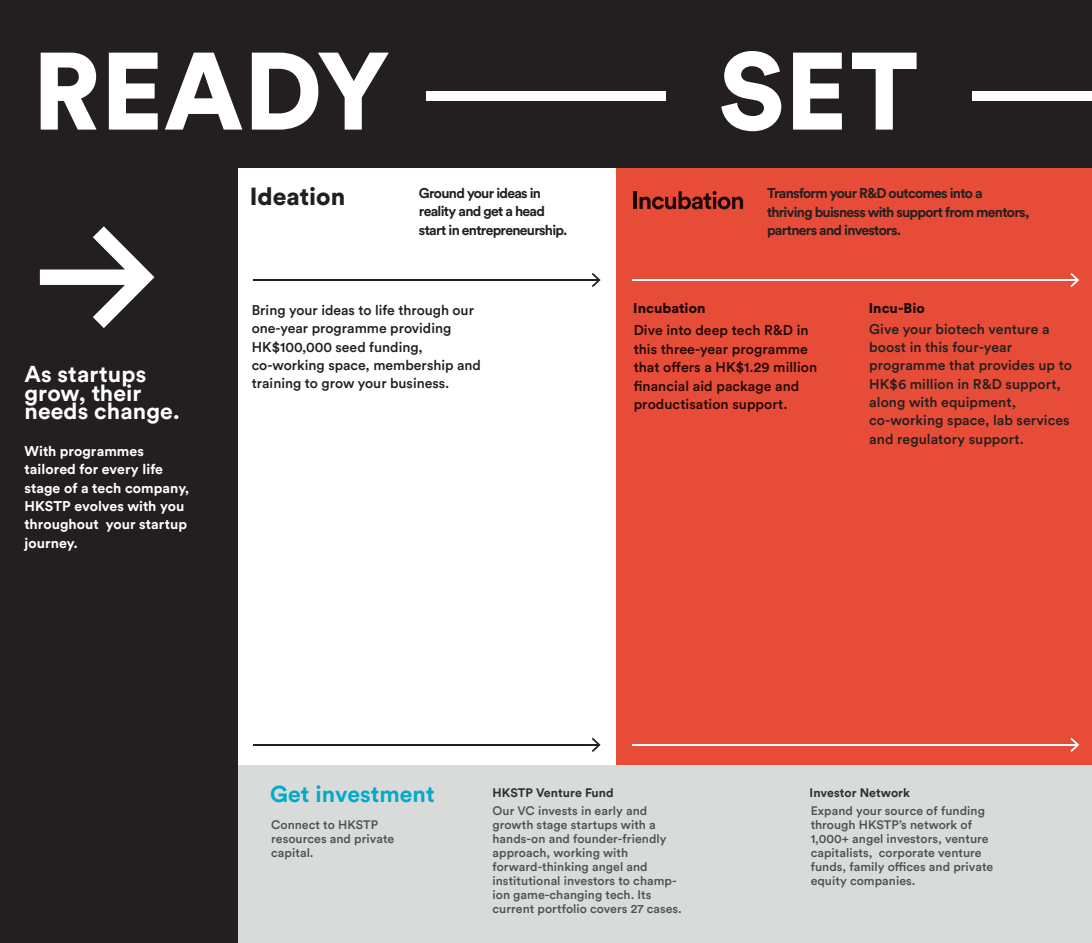
<style>
.page{position:relative;width:1092px;height:943px;background:#fff}
.page>*{position:absolute;margin:0;border:0;box-sizing:border-box;transform-origin:0 0}
.t1{font:900 24.5px "Circular Std";color:#231f20}
.t2{font:700 22.75px/18.4px "Circular Std";letter-spacing:.005em;color:#fff}
.t3{font:700 22.75px "Circular Std";letter-spacing:.005em;color:#00abc7}
.t4{font:500 14px/18.4px "Circular Std";letter-spacing:.005em;color:#231f20}
.t5{font:700 14px/18.4px "Circular Std";letter-spacing:-.05em;color:#231f20}
.t6{font:700 14px/18.4px "Circular Std";letter-spacing:.005em;color:#fff}
.t7{font:900 14px "Circular Std";letter-spacing:.005em;color:#231f20}
.t8{font:500 12.25px/14px "Circular Std";letter-spacing:.005em;color:#4e5152}
.t9{font:700 12.25px "Circular Std";letter-spacing:.005em;color:#2d3032}
</style>
<div class="page">
<div style="left:0;top:0;width:1091px;height:169px;background:#231f20"></div>
<svg style="left:41px;top:53px;width:56px;height:77px"></svg>
<svg style="left:109px;top:53px;width:49px;height:77px"></svg>
<svg style="left:165px;top:53px;width:77px;height:77px"></svg>
<svg style="left:252px;top:53px;width:137px;height:77px"></svg>
<div style="left:426px;top:91px;width:239px;height:10px;background:#fff"></div>
<div style="left:972px;top:91px;width:119px;height:10px;background:#fff"></div>
<svg style="left:721px;top:51px;width:60px;height:80px"></svg>
<svg style="left:793px;top:53px;width:48px;height:77px"></svg>
<svg style="left:852px;top:53px;width:64px;height:77px"></svg>
<div style="left:0;top:169px;width:238px;height:774px;background:#231f20"></div>
<div style="left:615px;top:169px;width:476px;height:774px;background:#e64c38"></div>
<div style="left:238px;top:765px;width:853px;height:178px;background:#d9dbda"></div>
<hr style="left:633px;top:192px;width:3px;height:17px;background:#231f20">
<svg style="left:639px;top:191px;width:104px;height:18px"></svg>
<svg style="left:40px;top:226px;width:114px;height:102px"></svg>
<hr style="left:253px;top:279px;width:345px;height:2px;background:#231f20">
<svg style="left:591px;top:273px;width:9px;height:14px"></svg>
<hr style="left:632px;top:279px;width:445px;height:2px;background:#fff">
<svg style="left:1070px;top:273px;width:9px;height:14px"></svg>
<hr style="left:253px;top:744px;width:345px;height:1px;background:#231f20">
<svg style="left:591px;top:737px;width:9px;height:15px"></svg>
<hr style="left:632px;top:744px;width:445px;height:1px;background:#fff">
<svg style="left:1070px;top:737px;width:9px;height:15px"></svg>
<h2 class="t2" style="left:24px;top:365px;width:157px">As startups grow, their needs change.</h2>
<p class="t6" style="left:24px;top:441px;width:166px">With programmes tailored for every life stage of a tech company,<br>HKSTP evolves with you throughout your startup journey.</p>
<h1 class="t1" style="left:250px;top:180px;width:97px">Ideation</h1>
<p class="t5" style="left:767px;top:184px;width:264px">Transform your R&amp;D outcomes into a thriving buisness with support from mentors, partners and investors.</p>
<p class="t5" style="left:419px;top:184px;width:150px">Ground your ideas in reality and get a head start in entrepreneurship.</p>
<p class="t4" style="left:252px;top:300px;width:231px">Bring your ideas to life through our one-year programme providing<br>HK$100,000 seed funding, co-working space, membership and training to grow your business.</p>
<p class="t7" style="left:633px;top:299px;width:74px">Incubation</p>
<p class="t7" style="left:868px;top:299px;width:58px">Incu-Bio</p>
<p class="t4" style="left:633px;top:321px;width:185px">Dive into deep tech R&amp;D in this three-year programme that offers a HK$1.29 million financial aid package and productisation support.</p>
<p class="t4" style="left:869px;top:319px;width:204px">Give your biotech venture a boost in this four-year programme that provides up to<br>HK$6 million in R&amp;D support, along with equipment, co-working space, lab services and regulatory support.</p>
<h2 class="t3" style="left:270px;top:779px;width:166px">Get investment</h2>
<p class="t8" style="left:271px;top:817px;width:124px">Connect to HKSTP resources and private capital.</p>
<p class="t9" style="left:492px;top:784px;width:123px">HKSTP Venture Fund</p>
<p class="t8" style="left:492px;top:803px;width:191px">Our VC invests in early and growth stage startups with a hands-on and founder-friendly approach, working with forward-thinking angel and institutional investors to champ&shy;ion game-changing tech. Its current portfolio covers 27 cases.</p>
<p class="t9" style="left:809px;top:784px;width:102px">Investor Network</p>
<p class="t8" style="left:810px;top:803px;width:184px">Expand your source of funding through HKSTP’s network of<br>1,000+ angel investors, venture capitalists, corporate venture funds, family offices and private equity companies.</p>
</div>
